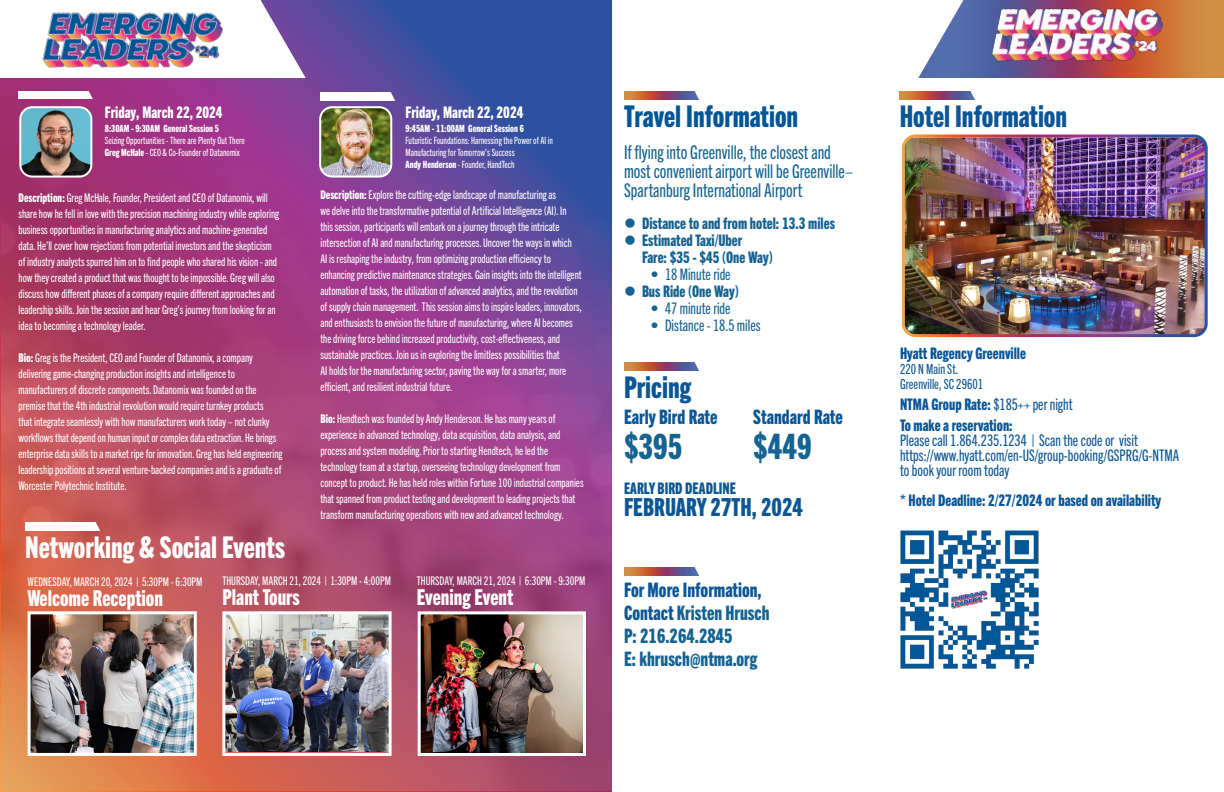
<style>
.page{position:relative;width:1224px;height:792px;background:#fff}
.page>*{position:absolute;margin:0;border:0;box-sizing:border-box;transform-origin:0 0}
.t1{font:35px "Trade Gothic Next LT Pro Hv Cm";color:#146391}
.t2{font:30px "Trade Gothic Next LT Pro Hv Cm";color:#0b5696}
.t3{font:30px "Trade Gothic Next LT Pro Hv Cm";color:#fff}
.t4{font:30px "Trade Gothic Next LT Pro Hv Cm";color:#005696}
.t5{font:25px "Trade Gothic Next LT Pro Hv Cm";color:#0b5696}
.t6{font:22px "Trade Gothic Next LT Pro Hv Cm";color:#fff}
.t7{font:20px "Trade Gothic Next LT Pro Hv Cm";color:#146391}
.t8{font:20px "Trade Gothic Next LT Pro Hv Cm";color:#0b5696}
.t9{font:19px/19px "Trade Gothic Next LT Pro Cm";color:#146391}
.t10{font:16px "Trade Gothic Next LT Pro Hv Cm";color:#0b5696}
.t11{font:16px "Trade Gothic Next LT Pro Cm";color:#0b5696}
.t12{font:16px/17px "Trade Gothic Next LT Pro Hv Cm";color:#146391}
.t13{font:16px "Trade Gothic Next LT Pro Cm";color:#146391}
.Paragraph_Style_3{font:16px "Trade Gothic Next LT Pro Hv Cm";color:#fff}
.t14{font:14px "Trade Gothic Next LT Pro Cm";color:#0b5696}
.t15{font:12px/16px "Trade Gothic Next LT Pro Cm";color:#fff}
.Paragraph_Style_3-2{font:10px/12px "Trade Gothic Next LT Pro Cm";color:#fff}
.Paragraph_Style_3-3{font:10px "Trade Gothic Next LT Pro Hv Cm";color:#fff}
.s1{font-family:"Trade Gothic Next LT Pro Hv Cm"}
.s2{color:#0b5696}
.s3{font-family:"Trade Gothic Next LT Pro Cm"}
</style>
<div class="page">
<img style="left:2px;top:0;width:610px;height:790px">
<img style="left:918px;top:0;width:306px;height:78px">
<img style="left:2px;top:0;width:304px;height:78px">
<img style="left:624px;top:362px;width:75px;height:8px">
<img style="left:624px;top:92px;width:75px;height:8px">
<img style="left:900px;top:92px;width:75px;height:8px">
<img style="left:624px;top:568px;width:75px;height:7px">
<img style="left:900px;top:530px;width:139px;height:139px">
<img style="left:906px;top:138px;width:298px;height:195px">
<div style="left:902px;top:134px;width:306px;height:203px;border:3px solid #fff;border-radius:12px"></div>
<img style="left:320px;top:92px;width:83px;height:8px">
<img style="left:25px;top:0;width:219px;height:115px">
<img style="left:25px;top:523px;width:83px;height:8px">
<img style="left:32px;top:615px;width:161px;height:137px">
<div style="left:28px;top:611px;width:169px;height:145px;border:3px solid #fff"></div>
<img style="left:226px;top:615px;width:162px;height:136px">
<div style="left:222px;top:611px;width:170px;height:145px;border:3px solid #fff"></div>
<img style="left:422px;top:615px;width:160px;height:137px">
<div style="left:418px;top:611px;width:168px;height:145px;border:3px solid #fff"></div>
<img style="left:987px;top:0;width:183px;height:78px">
<img style="left:18px;top:91px;width:82px;height:8px">
<img style="left:20px;top:107px;width:71px;height:70px">
<div style="left:19px;top:106px;width:73px;height:72px;border:2px solid #fff;border-radius:12px"></div>
<img style="left:320px;top:107px;width:71px;height:70px">
<div style="left:319px;top:106px;width:73px;height:72px;border:2px solid #fff;border-radius:12px"></div>
<p class="Paragraph_Style_3" style="left:105px;top:102px;width:119px">Friday, March 22, 2024</p>
<p class="Paragraph_Style_3-3" style="left:105px;top:122px;width:116px">8:30AM - 9:30AM General Session 5</p>
<p class="Paragraph_Style_3-2" style="left:105px;top:134px;width:141px">Seizing Opportunities - There are Plenty Out There</p>
<p class="Paragraph_Style_3-2" style="left:105px;top:146px;width:136px"><span class="s1">Greg McHale</span> - CEO &amp; Co-Founder of Datanomix</p>
<p class="t15" style="left:19px;top:188px;width:262px"><span class="s1">Description:</span> Greg McHale, Founder, President and CEO of Datanomix, will share how he fell in love with the precision machining industry while exploring business opportunities in manufacturing analytics and machine-generated data. He’ll cover how rejections from potential investors and the skepticism of industry analysts spurred him on to find people who shared his vision - and how they created a product that was thought to be impossible. Greg will also discuss how different phases of a company require different approaches and leadership skills. Join the session and hear Greg’s journey from looking for an idea to becoming a technology leader.</p>
<p class="t15" style="left:19px;top:348px;width:265px"><span class="s1">Bio:</span> Greg is the President, CEO and Founder of Datanomix, a company delivering game-changing production insights and intelligence to manufacturers of discrete components. Datanomix was founded on the premise that the 4th industrial revolution would require turnkey products<br>that integrate seamlessly with how manufacturers work today – not clunky workflows that depend on human input or complex data extraction. He brings enterprise data skills to a market ripe for innovation. Greg has held engineering leadership positions at several venture-backed companies and is a graduate of Worcester Polytechnic Institute.</p>
<p class="Paragraph_Style_3" style="left:406px;top:101px;width:119px">Friday, March 22, 2024</p>
<p class="Paragraph_Style_3-3" style="left:406px;top:122px;width:120px">9:45AM - 11:00AM General Session 6</p>
<p class="Paragraph_Style_3-2" style="left:406px;top:134px;width:149px">Futuristic Foundations: Harnessing the Power of AI in<br>Manufacturing for Tomorrow’s Success</p>
<p class="Paragraph_Style_3-2" style="left:406px;top:158px;width:110px"><span class="s1">Andy Henderson</span> - Founder, HandTech</p>
<p class="t15" style="left:320px;top:186px;width:263px"><span class="s1">Description:</span> Explore the cutting-edge landscape of manufacturing as<br>we delve into the transformative potential of Artificial Intelligence (AI). In this session, participants will embark on a journey through the intricate intersection of AI and manufacturing processes. Uncover the ways in which AI is reshaping the industry, from optimizing production efficiency to enhancing predictive maintenance strategies. Gain insights into the intelligent automation of tasks, the utilization of advanced analytics, and the revolution of supply chain management. This session aims to inspire leaders, innovators, and enthusiasts to envision the future of manufacturing, where AI becomes the driving force behind increased productivity, cost-effectiveness, and sustainable practices. Join us in exploring the limitless possibilities that<br>AI holds for the manufacturing sector, paving the way for a smarter, more efficient, and resilient industrial future.</p>
<p class="t15" style="left:320px;top:410px;width:265px"><span class="s1">Bio:</span> Hendtech was founded by Andy Henderson. He has many years of experience in advanced technology, data acquisition, data analysis, and process and system modeling. Prior to starting Hendtech, he led the technology team at a startup, overseeing technology development from concept to product. He has held roles within Fortune 100 industrial companies that spanned from product testing and development to leading projects that transform manufacturing operations with new and advanced technology.</p>
<p class="t3" style="left:25px;top:527px;width:261px">Networking &amp; Social Events</p>
<p class="t15" style="left:28px;top:573px;width:176px">WEDNESDAY, MARCH 20, 2024 | 5:30PM - 6:30PM</p>
<p class="t6" style="left:28px;top:583px;width:137px">Welcome Reception</p>
<p class="t15" style="left:222px;top:572px;width:170px">THURSDAY, MARCH 21, 2024 | 1:30PM - 4:00PM</p>
<p class="t6" style="left:222px;top:582px;width:79px">Plant Tours</p>
<p class="t15" style="left:417px;top:572px;width:170px">THURSDAY, MARCH 21, 2024 | 6:30PM - 9:30PM</p>
<p class="t6" style="left:417px;top:582px;width:98px">Evening Event</p>
<p class="t4" style="left:624px;top:96px;width:176px">Travel Information</p>
<p class="t2" style="left:900px;top:96px;width:169px">Hotel Information</p>
<p class="t9" style="left:624px;top:142px;width:231px">If flying into Greenville, the closest and most convenient airport will be Greenville–<br>Spartanburg International Airport</p>
<p class="t12" style="left:642px;top:214px;width:194px">Distance to and from hotel: 13.3 miles</p>
<p class="t12" style="left:642px;top:231px;width:132px">Estimated Taxi/Uber<br>Fare: $35 - $45 (One Way)</p>
<p class="t13" style="left:651px;top:264px;width:81px">• 18 Minute ride</p>
<p class="t12" style="left:642px;top:282px;width:98px">Bus Ride (One Way)</p>
<p class="t13" style="left:651px;top:298px;width:81px">• 47 minute ride</p>
<p class="t13" style="left:651px;top:315px;width:111px">• Distance - 18.5 miles</p>
<p class="t2" style="left:624px;top:367px;width:69px">Pricing</p>
<p class="t8" style="left:624px;top:404px;width:95px">Early Bird Rate</p>
<p class="t1" style="left:624px;top:423px;width:60px">$395</p>
<p class="t8" style="left:753px;top:404px;width:91px">Standard Rate</p>
<p class="t1" style="left:753px;top:423px;width:60px">$449</p>
<p class="t10" style="left:624px;top:478px;width:114px">EARLY BIRD DEADLINE</p>
<p class="t5" style="left:624px;top:491px;width:181px">FEBRUARY 27TH, 2024</p>
<p class="t8" style="left:624px;top:576px;width:139px">For More Information,</p>
<p class="t7" style="left:624px;top:599px;width:147px"><span class="s2">Contact</span> Kristen Hrusch</p>
<p class="t7" style="left:624px;top:622px;width:110px">P: 216.264.2845</p>
<p class="t7" style="left:624px;top:645px;width:135px">E: khrusch@ntma.org</p>
<p class="t10" style="left:900px;top:343px;width:127px">Hyatt Regency Greenville</p>
<p class="t14" style="left:900px;top:360px;width:60px">220 N Main St.</p>
<p class="t14" style="left:900px;top:375px;width:85px">Greenville, SC 29601</p>
<p class="t10" style="left:900px;top:394px;width:174px">NTMA Group Rate: <span class="s3">$185++ per night</span></p>
<p class="t10" style="left:900px;top:415px;width:114px">To make a reservation:</p>
<p class="t11" style="left:900px;top:430px;width:239px">Please call 1.864.235.1234 | Scan the code or visit</p>
<p class="t11" style="left:900px;top:445px;width:281px">https://www.hyatt.com/en-US/group-booking/GSPRG/G-NTMA</p>
<p class="t11" style="left:900px;top:460px;width:111px">to book your room today</p>
<p class="t10" style="left:900px;top:490px;width:263px">* Hotel Deadline: 2/27/2024 or based on availability</p>
</div>
